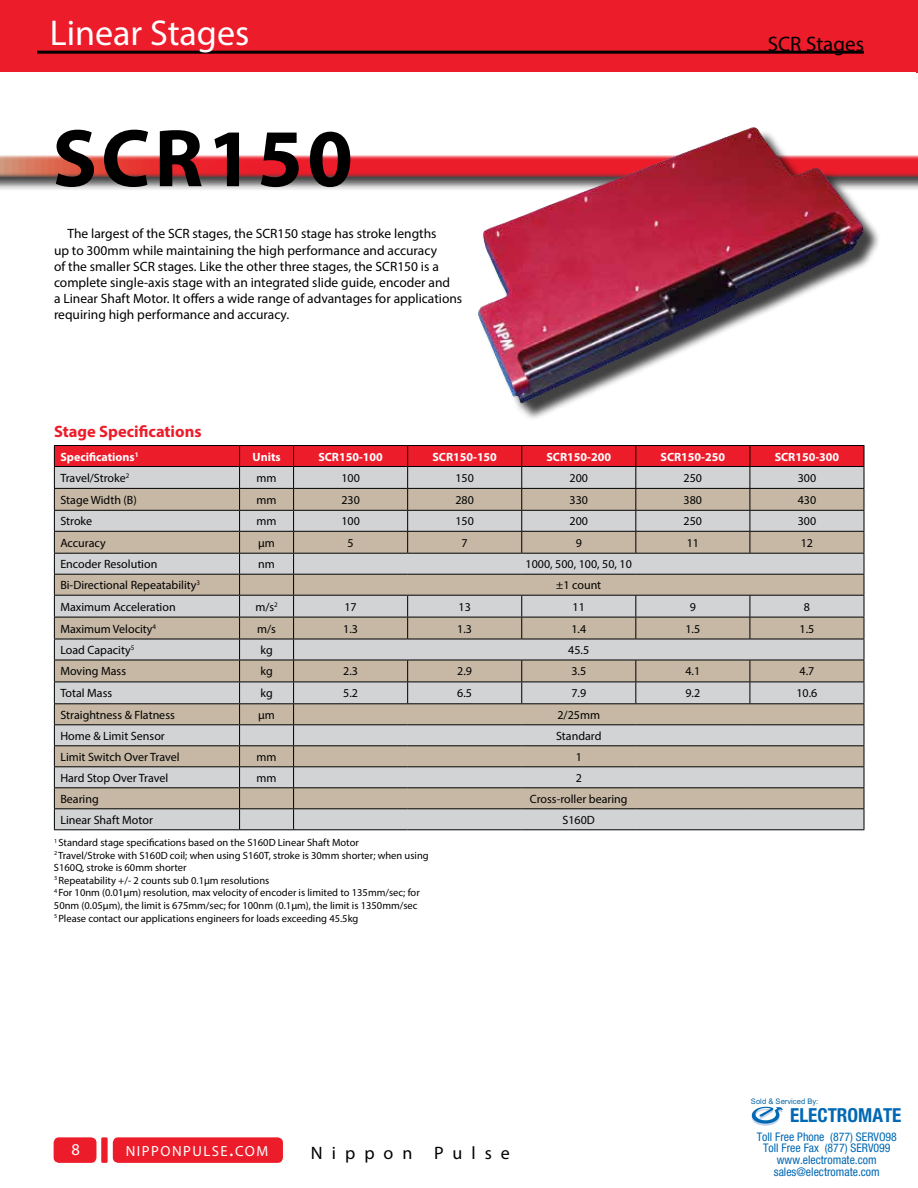
<style>
.page{position:relative;width:918px;height:1188px;background:#fff}
.page>*{position:absolute;margin:0;border:0;box-sizing:border-box;transform-origin:0 0}
.t1{font:700 82.5px "Myriad Pro";letter-spacing:.05em;color:#000}
.t2{font:36px "Myriad Pro";color:#fff}
.t3{font:21px "Myriad Pro";color:#000}
.t4{font:700 condensed 19.35px "Helvetica Neue";color:#0168b3}
.t5{font:18px "Myriad Pro";letter-spacing:.5em;color:#000}
.t6{font:700 16.5px "Myriad Pro";color:#ed1c2a}
.t7{font:16.5px "Myriad Pro";color:#fff}
.t8{font:14.7px "Myriad Pro";letter-spacing:.1em;color:#fff}
.t9{font:13.5px/16.2px "Myriad Pro";color:#000}
.t10{font:12px "Myriad Pro";color:#000}
.t11{font:700 12px "Myriad Pro";color:#fff}
.t12{font:condensed 11.85px/11.9px "Helvetica Neue";color:#0168b3;text-align:center}
.t13{font:10.5px/12.6px "Myriad Pro";color:#000}
.t14{font:7.65px "Arial";color:#0065a4}
.s1{font-size:21px}
</style>
<div class="page">
<div style="left:0;top:0;width:918px;height:72px;background:#ed1c2a"></div>
<hr style="left:37px;top:51px;width:827px;height:3px;background:#000">
<div style="left:54px;top:1137px;width:42px;height:26px;background:#ed1c2a;border-radius:5px"></div>
<div style="left:101px;top:1137px;width:7px;height:26px;background:#ed1c2a;border-radius:2px"></div>
<div style="left:113px;top:1137px;width:170px;height:26px;background:#ed1c2a;border-radius:5px"></div>
<hr style="left:54px;top:445px;width:186px;height:1px;background:#000">
<hr style="left:240px;top:445px;width:54px;height:1px;background:#000">
<hr style="left:294px;top:445px;width:114px;height:1px;background:#000">
<hr style="left:408px;top:445px;width:114px;height:1px;background:#000">
<hr style="left:522px;top:445px;width:114px;height:1px;background:#000">
<hr style="left:636px;top:445px;width:114px;height:1px;background:#000">
<hr style="left:750px;top:445px;width:114px;height:1px;background:#000">
<svg style="left:54px;top:446px;width:811px;height:383px;background:#c3b3ac"></svg>
<hr style="left:54px;top:829px;width:186px;height:1px;background:#000">
<hr style="left:240px;top:829px;width:54px;height:1px;background:#000">
<hr style="left:294px;top:829px;width:114px;height:1px;background:#000">
<hr style="left:408px;top:829px;width:114px;height:1px;background:#000">
<hr style="left:522px;top:829px;width:114px;height:1px;background:#000">
<hr style="left:636px;top:829px;width:114px;height:1px;background:#000">
<hr style="left:750px;top:829px;width:114px;height:1px;background:#000">
<div style="left:0;top:155px;width:918px;height:37px;background:#000;opacity:.75"></div>
<svg style="left:0;top:156px;width:918px;height:20px;background:#e23a3d"></svg>
<div style="left:481px;top:130px;width:400px;height:291px;background:#000;opacity:.75"></div>
<img style="left:476px;top:127px;width:389px;height:276px">
<svg style="left:751px;top:1106px;width:32px;height:20px"></svg>
<h2 class="t2" style="left:50px;top:10px;width:201px">Linear Stages</h2>
<h1 class="t1" style="left:52px;top:105px;width:302px">SCR150</h1>
<p class="t9" style="left:54px;top:225px;width:410px;text-indent:14px">The largest of the SCR stages, the SCR150 stage has stroke lengths<br>up to 300mm while maintaining the high performance and accuracy<br>of the smaller SCR stages. Like the other three stages, the SCR150 is a complete single-axis stage with an integrated slide guide, encoder and<br>a Linear Shaft Motor. It offers a wide range of advantages for applications requiring high performance and accuracy.</p>
<h3 class="t6" style="left:54px;top:421px;width:149px">Stage Specifications</h3>
<h3 class="t3" style="left:768px;top:31px;width:98px">SCR Stages</h3>
<p class="t11" style="left:60px;top:449px;width:80px">Specifications<sup>1</sup></p>
<p class="t11" style="left:253px;top:449px;width:30px">Units</p>
<p class="t11" style="left:318px;top:449px;width:66px">SCR150-100</p>
<p class="t11" style="left:432px;top:449px;width:66px">SCR150-150</p>
<p class="t11" style="left:547px;top:449px;width:66px">SCR150-200</p>
<p class="t11" style="left:661px;top:449px;width:66px">SCR150-250</p>
<p class="t11" style="left:775px;top:449px;width:66px">SCR150-300</p>
<p class="t10" style="left:60px;top:471px;width:71px">Travel/Stroke<sup>2</sup></p>
<p class="t10" style="left:257px;top:471px;width:22px">mm</p>
<p class="t10" style="left:341px;top:471px;width:20px">100</p>
<p class="t10" style="left:455px;top:471px;width:20px">150</p>
<p class="t10" style="left:570px;top:471px;width:20px">200</p>
<p class="t10" style="left:684px;top:471px;width:20px">250</p>
<p class="t10" style="left:798px;top:471px;width:20px">300</p>
<p class="t10" style="left:60px;top:492px;width:78px">Stage Width (B)</p>
<p class="t10" style="left:257px;top:492px;width:22px">mm</p>
<p class="t10" style="left:341px;top:492px;width:20px">230</p>
<p class="t10" style="left:455px;top:492px;width:20px">280</p>
<p class="t10" style="left:570px;top:492px;width:20px">330</p>
<p class="t10" style="left:684px;top:492px;width:20px">380</p>
<p class="t10" style="left:798px;top:492px;width:20px">430</p>
<p class="t10" style="left:60px;top:514px;width:33px">Stroke</p>
<p class="t10" style="left:257px;top:514px;width:22px">mm</p>
<p class="t10" style="left:341px;top:514px;width:20px">100</p>
<p class="t10" style="left:455px;top:514px;width:20px">150</p>
<p class="t10" style="left:570px;top:514px;width:20px">200</p>
<p class="t10" style="left:684px;top:514px;width:20px">250</p>
<p class="t10" style="left:798px;top:514px;width:20px">300</p>
<p class="t10" style="left:60px;top:535px;width:47px">Accuracy</p>
<p class="t10" style="left:258px;top:535px;width:18px">μm</p>
<p class="t10" style="left:348px;top:535px;width:8px">5</p>
<p class="t10" style="left:462px;top:535px;width:8px">7</p>
<p class="t10" style="left:576px;top:535px;width:8px">9</p>
<p class="t10" style="left:687px;top:535px;width:14px">11</p>
<p class="t10" style="left:801px;top:535px;width:14px">12</p>
<p class="t10" style="left:60px;top:557px;width:99px">Encoder Resolution</p>
<p class="t10" style="left:258px;top:557px;width:18px">nm</p>
<p class="t10" style="left:526px;top:557px;width:108px">1000, 500, 100, 50, 10</p>
<p class="t10" style="left:60px;top:578px;width:141px">Bi-Directional Repeatability<sup>3</sup></p>
<p class="t10" style="left:556px;top:578px;width:46px">±1 count</p>
<p class="t10" style="left:60px;top:599px;width:117px">Maximum Acceleration</p>
<p class="t10" style="left:255px;top:599px;width:24px">m/s<sup>2</sup></p>
<p class="t10" style="left:344px;top:599px;width:14px">17</p>
<p class="t10" style="left:459px;top:599px;width:14px">13</p>
<p class="t10" style="left:573px;top:599px;width:14px">11</p>
<p class="t10" style="left:690px;top:599px;width:8px">9</p>
<p class="t10" style="left:804px;top:599px;width:8px">8</p>
<p class="t10" style="left:60px;top:621px;width:97px">Maximum Velocity<sup>4</sup></p>
<p class="t10" style="left:257px;top:621px;width:20px">m/s</p>
<p class="t10" style="left:343px;top:621px;width:16px">1.3</p>
<p class="t10" style="left:457px;top:621px;width:16px">1.3</p>
<p class="t10" style="left:571px;top:621px;width:16px">1.4</p>
<p class="t10" style="left:685px;top:621px;width:16px">1.5</p>
<p class="t10" style="left:800px;top:621px;width:16px">1.5</p>
<p class="t10" style="left:60px;top:643px;width:75px">Load Capacity<sup>5</sup></p>
<p class="t10" style="left:260px;top:643px;width:14px">kg</p>
<p class="t10" style="left:568px;top:643px;width:22px">45.5</p>
<p class="t10" style="left:60px;top:664px;width:67px">Moving Mass</p>
<p class="t10" style="left:260px;top:664px;width:14px">kg</p>
<p class="t10" style="left:343px;top:664px;width:16px">2.3</p>
<p class="t10" style="left:457px;top:664px;width:16px">2.9</p>
<p class="t10" style="left:571px;top:664px;width:16px">3.5</p>
<p class="t10" style="left:685px;top:664px;width:16px">4.1</p>
<p class="t10" style="left:800px;top:664px;width:16px">4.7</p>
<p class="t10" style="left:60px;top:686px;width:53px">Total Mass</p>
<p class="t10" style="left:260px;top:686px;width:14px">kg</p>
<p class="t10" style="left:343px;top:686px;width:16px">5.2</p>
<p class="t10" style="left:457px;top:686px;width:16px">6.5</p>
<p class="t10" style="left:571px;top:686px;width:16px">7.9</p>
<p class="t10" style="left:685px;top:686px;width:16px">9.2</p>
<p class="t10" style="left:796px;top:686px;width:22px">10.6</p>
<p class="t10" style="left:60px;top:707px;width:116px">Straightness &amp; Flatness</p>
<p class="t10" style="left:258px;top:707px;width:18px">μm</p>
<p class="t10" style="left:557px;top:707px;width:44px">2/25mm</p>
<p class="t10" style="left:60px;top:728px;width:106px">Home &amp; Limit Sensor</p>
<p class="t10" style="left:556px;top:728px;width:47px">Standard</p>
<p class="t10" style="left:60px;top:749px;width:121px">Limit Switch Over Travel</p>
<p class="t10" style="left:257px;top:749px;width:22px">mm</p>
<p class="t10" style="left:576px;top:749px;width:8px">1</p>
<p class="t10" style="left:60px;top:770px;width:110px">Hard Stop Over Travel</p>
<p class="t10" style="left:257px;top:770px;width:22px">mm</p>
<p class="t10" style="left:576px;top:770px;width:8px">2</p>
<p class="t10" style="left:60px;top:791px;width:40px">Bearing</p>
<p class="t10" style="left:530px;top:791px;width:99px">Cross-roller bearing</p>
<p class="t10" style="left:60px;top:812px;width:94px">Linear Shaft Motor</p>
<p class="t10" style="left:563px;top:812px;width:34px">S160D</p>
<p class="t13" style="left:54px;top:836px;width:376px"><sup>1</sup> Standard stage specifications based on the S160D Linear Shaft Motor<br><sup>2</sup> Travel/Stroke with S160D coil; when using S160T, stroke is 30mm shorter; when using S160Q, stroke is 60mm shorter<br><sup>3</sup> Repeatability +/- 2 counts sub 0.1μm resolutions<br><sup>4</sup> For 10nm (0.01μm) resolution, max velocity of encoder is limited to 135mm/sec; for 50nm (0.05μm), the limit is 675mm/sec; for 100nm (0.1μm), the limit is 1350mm/sec<br><sup>5</sup> Please contact our applications engineers for loads exceeding 45.5kg</p>
<h3 class="t7" style="left:71px;top:1140px;width:10px">8</h3>
<p class="t8" style="left:126px;top:1142px;width:144px">NIPPONPULSE<span class="s1">.</span>COM</p>
<h3 class="t5" style="left:311px;top:1142px;width:201px">Nippon Pulse</h3>
<p class="t14" style="left:751px;top:1097px;width:69px">Sold &amp; Serviced By:</p>
<h3 class="t4" style="left:790px;top:1104px;width:113px">ELECTROMATE</h3>
<p class="t12" style="left:757px;top:1130px;width:142px">Toll Free Phone (877) SERVO98<br>Toll Free Fax (877) SERV099 www.electromate.com sales@electromate.com</p>
</div>
